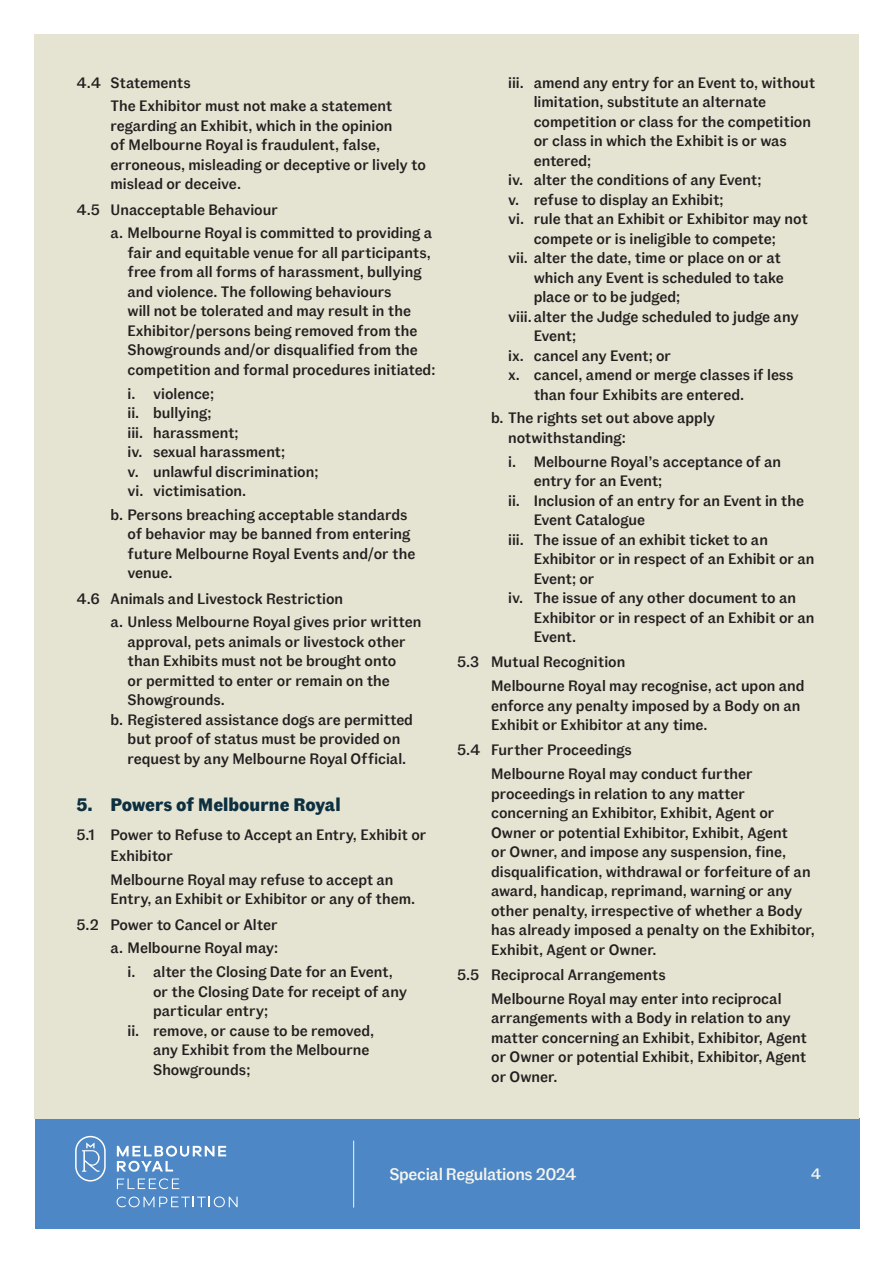
<style>
.page{position:relative;width:893px;height:1263px;background:#fff}
.page>*{position:absolute;margin:0;border:0;box-sizing:border-box;transform-origin:0 0}
.t1{font:700 18px "Fann Grotesque Pro";color:#0d3041}
.t2{font:500 16.65px "Fann Grotesque Pro";letter-spacing:-.02em;color:#f5f5ee}
.t3{font:500 15px/19.5px "Fann Grotesque Pro";color:#231f20}
.t4{font:500 15px "Fann Grotesque Pro";color:#f5f5ee}
</style>
<div class="page">
<div style="left:35px;top:1118px;width:825px;height:111px;background:#4d87c6"></div>
<svg style="left:75px;top:1136px;width:31px;height:45px"></svg>
<svg style="left:117px;top:1145px;width:109px;height:27px"></svg>
<svg style="left:117px;top:1178px;width:62px;height:11px"></svg>
<svg style="left:117px;top:1196px;width:121px;height:11px"></svg>
<div style="left:34px;top:34px;width:825px;height:1084px;background:#e5e3d1"></div>
<hr style="left:353px;top:1140px;width:1px;height:67px;background:#f5f5ee">
<p class="t3" style="left:111px;top:71px;width:283px;line-height:23.7px;text-indent:-34px">4.4 Statements<br>The Exhibitor must not make a statement</p>
<p class="t3" style="left:111px;top:116px;width:317px">regarding an Exhibit, which in the opinion<br>of Melbourne Royal is fraudulent, false, erroneous, misleading or deceptive or lively to mislead or deceive.</p>
<p class="t3" style="left:111px;top:198px;width:323px;line-height:23.7px;text-indent:-34px">4.5 Unacceptable Behaviour<br>a. Melbourne Royal is committed to providing a</p>
<p class="t3" style="left:128px;top:243px;width:309px">fair and equitable venue for all participants, free from all forms of harassment, bullying and violence. The following behaviours<br>will not be tolerated and may result in the Exhibitor/persons being removed from the Showgrounds and/or disqualified from the competition and formal procedures initiated:</p>
<p class="t3" style="left:128px;top:384px;width:192px">i. violence;<br>ii. bullying;<br>iii. harassment;<br>iv. sexual harassment;<br>v. unlawful discrimination; vi. victimisation.</p>
<p class="t3" style="left:128px;top:505px;width:289px;text-indent:-17px">b. Persons breaching acceptable standards of behavior may be banned from entering future Melbourne Royal Events and/or the venue.</p>
<p class="t3" style="left:111px;top:587px;width:312px;line-height:23.7px;text-indent:-34px">4.6 Animals and Livestock Restriction<br>a. Unless Melbourne Royal gives prior written</p>
<p class="t3" style="left:128px;top:632px;width:280px">approval, pets animals or livestock other</p>
<p class="t3" style="left:128px;top:652px;width:270px">than Exhibits must not be brought onto</p>
<p class="t3" style="left:128px;top:671px;width:264px">or permitted to enter or remain on the</p>
<p class="t3" style="left:128px;top:691px;width:99px">Showgrounds.</p>
<p class="t3" style="left:111px;top:710px;width:304px">b. Registered assistance dogs are permitted</p>
<p class="t3" style="left:128px;top:730px;width:274px">but proof of status must be provided on</p>
<p class="t3" style="left:128px;top:749px;width:280px">request by any Melbourne Royal Official.</p>
<p class="t1" style="left:77px;top:793px;width:266px">5. Powers of Melbourne Royal</p>
<p class="t3" style="left:111px;top:825px;width:317px;line-height:21px;text-indent:-34px">5.1 Power to Refuse to Accept an Entry, Exhibit or<br>Exhibitor</p>
<p class="t3" style="left:111px;top:870px;width:306px">Melbourne Royal may refuse to accept an<br>Entry, an Exhibit or Exhibitor or any of them.</p>
<p class="t3" style="left:77px;top:915px;width:203px">5.2 Power to Cancel or Alter</p>
<p class="t3" style="left:111px;top:939px;width:169px">a. Melbourne Royal may:</p>
<p class="t3" style="left:128px;top:962px;width:267px">i. alter the Closing Date for an Event,</p>
<p class="t3" style="left:153px;top:982px;width:256px">or the Closing Date for receipt of any</p>
<p class="t3" style="left:153px;top:1001px;width:117px">particular entry;</p>
<p class="t3" style="left:128px;top:1021px;width:248px">ii. remove, or cause to be removed,</p>
<p class="t3" style="left:153px;top:1040px;width:218px">any Exhibit from the Melbourne</p>
<p class="t3" style="left:153px;top:1060px;width:99px">Showgrounds;</p>
<p class="t3" style="left:508px;top:73px;width:309px">iii. amend any entry for an Event to, without</p>
<p class="t3" style="left:534px;top:93px;width:234px">limitation, substitute an alternate</p>
<p class="t3" style="left:534px;top:112px;width:279px">competition or class for the competition</p>
<p class="t3" style="left:534px;top:132px;width:255px">or class in which the Exhibit is or was</p>
<p class="t3" style="left:534px;top:151px;width:59px">entered;</p>
<p class="t3" style="left:508px;top:171px;width:255px">iv. alter the conditions of any Event;</p>
<p class="t3" style="left:508px;top:190px;width:217px">v. refuse to display an Exhibit;</p>
<p class="t3" style="left:508px;top:210px;width:301px">vi. rule that an Exhibit or Exhibitor may not</p>
<p class="t3" style="left:534px;top:229px;width:244px">compete or is ineligible to compete;</p>
<p class="t3" style="left:508px;top:249px;width:274px">vii. alter the date, time or place on or at</p>
<p class="t3" style="left:534px;top:268px;width:252px">which any Event is scheduled to take</p>
<p class="t3" style="left:534px;top:288px;width:148px">place or to be judged;</p>
<p class="t3" style="left:508px;top:307px;width:292px">viii. alter the Judge scheduled to judge any</p>
<p class="t3" style="left:534px;top:327px;width:44px">Event;</p>
<p class="t3" style="left:508px;top:346px;width:165px">ix. cancel any Event; or</p>
<p class="t3" style="left:508px;top:366px;width:287px">x. cancel, amend or merge classes if less</p>
<p class="t3" style="left:534px;top:385px;width:212px">than four Exhibits are entered.</p>
<p class="t3" style="left:508px;top:409px;width:209px;text-indent:-17px">b. The rights set out above apply notwithstanding:</p>
<p class="t3" style="left:508px;top:452px;width:275px">i. Melbourne Royal’s acceptance of an</p>
<p class="t3" style="left:534px;top:472px;width:130px">entry for an Event;</p>
<p class="t3" style="left:508px;top:491px;width:297px">ii. Inclusion of an entry for an Event in the</p>
<p class="t3" style="left:534px;top:511px;width:113px">Event Catalogue</p>
<p class="t3" style="left:508px;top:530px;width:261px">iii. The issue of an exhibit ticket to an</p>
<p class="t3" style="left:534px;top:550px;width:282px">Exhibitor or in respect of an Exhibit or an</p>
<p class="t3" style="left:534px;top:569px;width:62px">Event; or</p>
<p class="t3" style="left:508px;top:589px;width:289px">iv. The issue of any other document to an</p>
<p class="t3" style="left:534px;top:608px;width:282px">Exhibitor or in respect of an Exhibit or an</p>
<p class="t3" style="left:534px;top:628px;width:44px">Event.</p>
<p class="t3" style="left:491px;top:651px;width:315px;line-height:23.7px;text-indent:-34px">5.3 Mutual Recognition<br>Melbourne Royal may recognise, act upon and</p>
<p class="t3" style="left:491px;top:696px;width:311px">enforce any penalty imposed by a Body on an<br>Exhibit or Exhibitor at any time.</p>
<p class="t3" style="left:491px;top:739px;width:263px;line-height:23.7px;text-indent:-34px">5.4 Further Proceedings<br>Melbourne Royal may conduct further</p>
<p class="t3" style="left:491px;top:784px;width:325px">proceedings in relation to any matter concerning an Exhibitor, Exhibit, Agent or Owner or potential Exhibitor, Exhibit, Agent<br>or Owner, and impose any suspension, fine, disqualification, withdrawal or forfeiture of an award, handicap, reprimand, warning or any other penalty, irrespective of whether a Body has already imposed a penalty on the Exhibitor, Exhibit, Agent or Owner.</p>
<p class="t3" style="left:491px;top:963px;width:292px;line-height:23.7px;text-indent:-34px">5.5 Reciprocal Arrangements<br>Melbourne Royal may enter into reciprocal</p>
<p class="t3" style="left:491px;top:1009px;width:317px">arrangements with a Body in relation to any matter concerning an Exhibit, Exhibitor, Agent or Owner or potential Exhibit, Exhibitor, Agent or Owner.</p>
<p class="t2" style="left:389px;top:1164px;width:189px">Special Regulations 2024</p>
<p class="t4" style="left:811px;top:1165px;width:12px">4</p>
</div>
